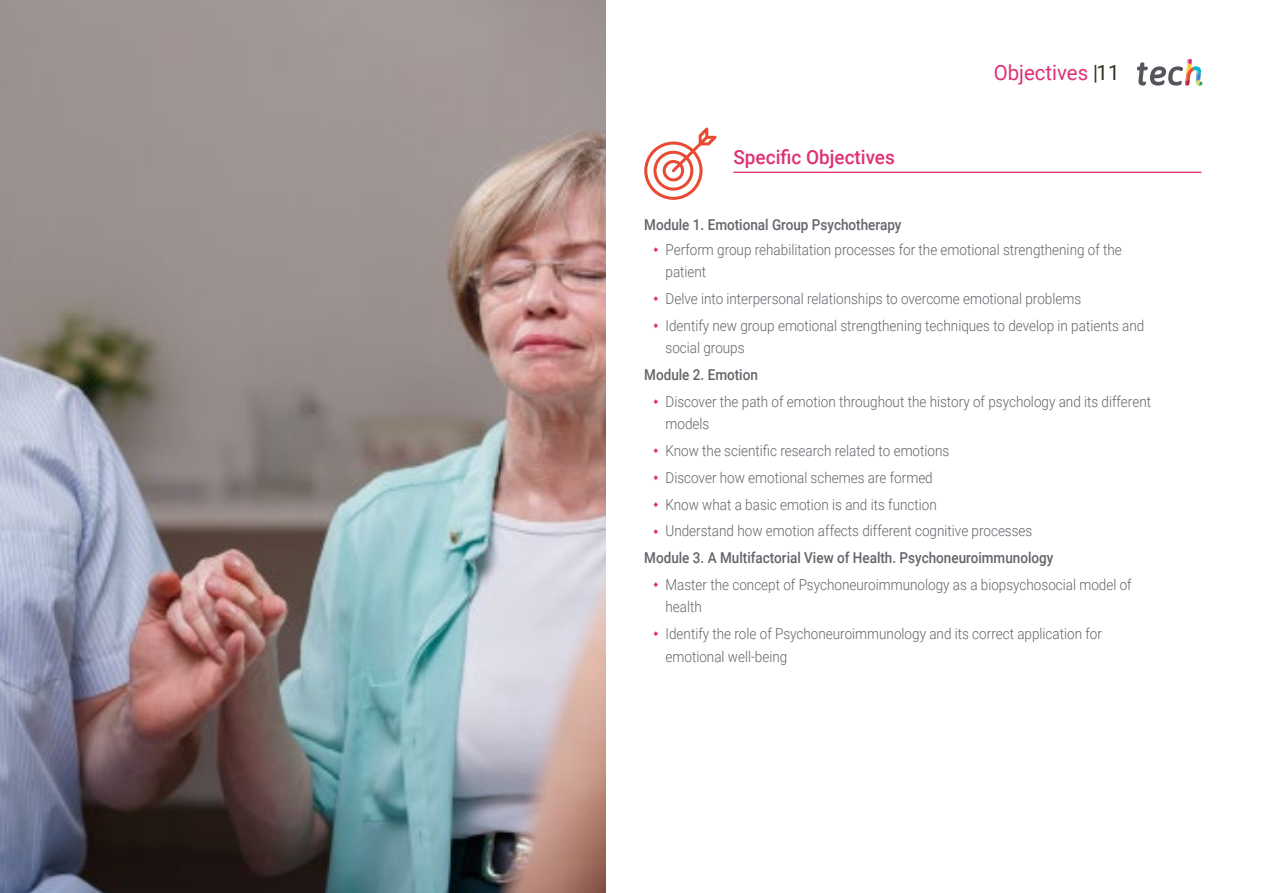
<style>
.page{position:relative;width:1263px;height:893px;background:#fff}
.page>*{position:absolute;margin:0;border:0;box-sizing:border-box;transform-origin:0 0}
.t1{font:21px "Roboto";color:#df3174}
.t2{font:500 19.5px "Roboto";color:#df3174}
.t3{font:300 15px/22.5px "Roboto";color:#61646a;scale:.9 1}
.t4{font:500 15px "Roboto";color:#61646a;scale:.9 1}
.s1{color:#312e20}
</style>
<div class="page">
<svg style="left:644px;top:127px;width:73px;height:73px"></svg>
<hr style="left:733px;top:172px;width:468px;height:1px;background:#df3174">
<img style="left:0;top:0;width:606px;height:893px">
<svg style="left:1137px;top:59px;width:65px;height:27px"></svg>
<h2 class="t2" style="left:733px;top:143px;width:163px">Specific Objectives</h2>
<h1 class="t1" style="left:994px;top:57px;width:127px">Objectives <span class="s1">|11</span></h1>
<p class="t4" style="left:644px;top:214px;width:287px">Module 1. Emotional Group Psychotherapy</p>
<p class="t3" style="left:665px;top:238px;width:509px">Perform group rehabilitation processes for the emotional strengthening of the patient</p>
<p class="t3" style="left:665px;top:285px;width:533px;line-height:26.7px">Delve into interpersonal relationships to overcome emotional problems<br>Identify new group emotional strengthening techniques to develop in patients and</p>
<p class="t3" style="left:665px;top:336px;width:89px">social groups</p>
<p class="t4" style="left:644px;top:364px;width:128px">Module 2. Emotion</p>
<p class="t3" style="left:665px;top:390px;width:541px">Discover the path of emotion throughout the history of psychology and its different models</p>
<p class="t3" style="left:665px;top:437px;width:409px;line-height:26.7px">Know the scientific research related to emotions<br>Discover how emotional schemes are formed<br>Know what a basic emotion is and its function<br>Understand how emotion affects different cognitive processes</p>
<p class="t4" style="left:644px;top:547px;width:456px">Module 3. A Multifactorial View of Health. Psychoneuroimmunology</p>
<p class="t3" style="left:665px;top:573px;width:520px">Master the concept of Psychoneuroimmunology as a biopsychosocial model of health</p>
<p class="t3" style="left:665px;top:622px;width:486px">Identify the role of Psychoneuroimmunology and its correct application for emotional well-being</p>
</div>
